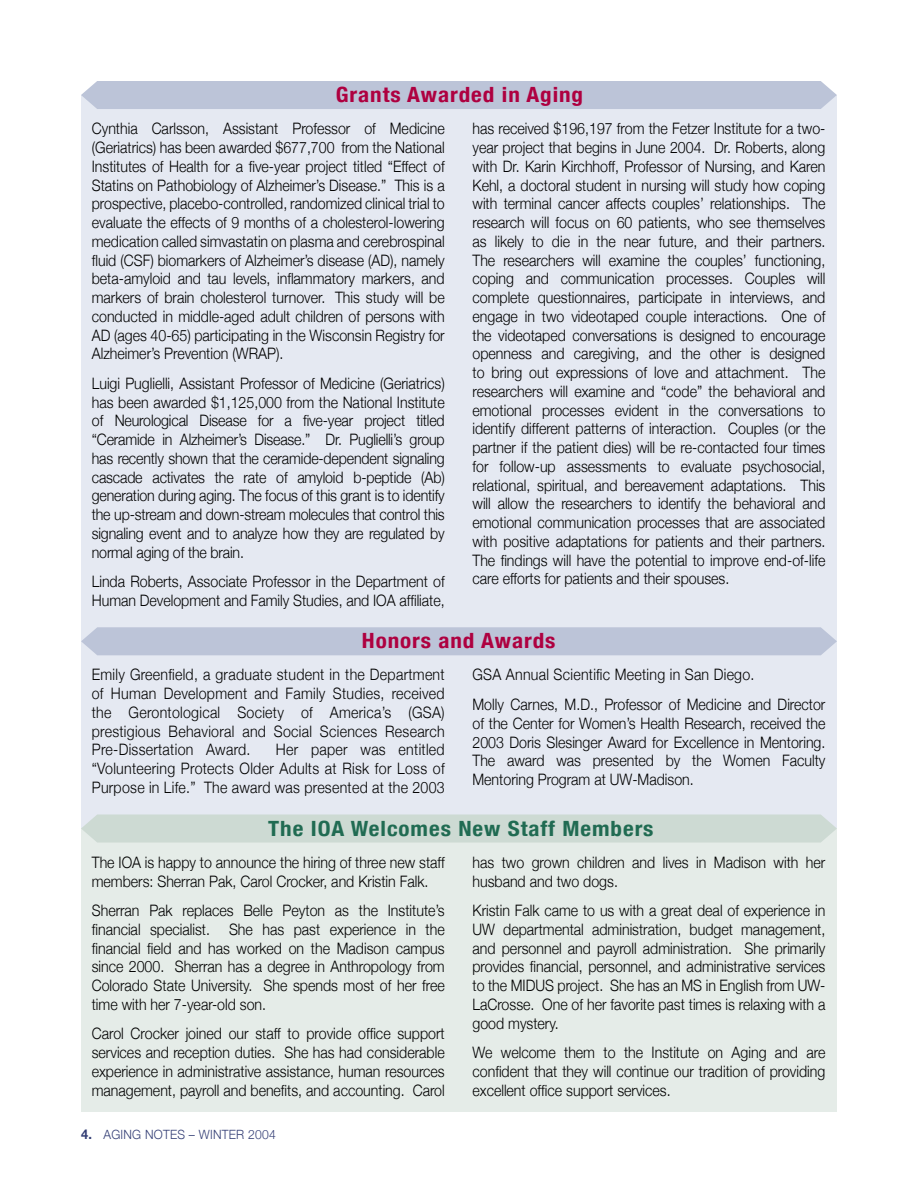
<style>
.page{position:relative;width:918px;height:1188px;background:#fff}
.page>*{position:absolute;margin:0;border:0;box-sizing:border-box;transform-origin:0 0}
.Highlight_Title{font:700 condensed 21px "Helvetica Neue";letter-spacing:.04em;color:#ae0040;scale:1.1 1}
.Highlight_Title-2{font:700 condensed 21px "Helvetica Neue";letter-spacing:.04em;color:#206b52;scale:1.1 1}
.Highlight{font:300 15.75px/18.8px "Helvetica Neue";color:#000;text-align:justify;scale:.9 1}
.Highlight-2{font:300 15.75px "Helvetica Neue";letter-spacing:.02em;color:#000;scale:.9 1}
.t1{font:300 12.75px "Helvetica Neue";letter-spacing:.02em;color:#333e75;scale:.95 1}
.s1{font-weight:700;font-size:13.5px}
</style>
<div class="page">
<div style="left:81px;top:95px;width:756px;height:548px;background:#e5e9f2"></div>
<div style="left:81px;top:81px;width:756px;height:28px;background:#bcc4d8"></div>
<div style="left:81px;top:641px;width:756px;height:187px;background:#e5e9f2"></div>
<div style="left:81px;top:627px;width:756px;height:28px;background:#bcc4d8"></div>
<div style="left:81px;top:828px;width:756px;height:284px;background:#e5ece8"></div>
<svg style="left:81px;top:814px;width:756px;height:29px;background:#cedad4"></svg>
<p class="Highlight_Title" style="left:336px;top:82px;width:226px">Grants Awarded in Aging</p>
<p class="Highlight" style="left:92px;top:119px;width:394px">Cynthia Carlsson, Assistant Professor of Medicine (Geriatrics) has been awarded $677,700 from the National Institutes of Health for a five-year project titled “Effect of Statins on Pathobiology of Alzheimer’s Disease.” This is a prospective, placebo-controlled, randomized clinical trial to evaluate the effects of 9 months of a cholesterol-lowering medication called simvastatin on plasma and cerebrospinal fluid (CSF) biomarkers of Alzheimer’s disease (AD), namely beta-amyloid and tau levels, inflammatory markers, and markers of brain cholesterol turnover. This study will be conducted in middle-aged adult children of persons with AD (ages 40-65) participating in the Wisconsin Registry for Alzheimer’s Prevention (WRAP).</p>
<p class="Highlight" style="left:92px;top:374px;width:394px">Luigi Puglielli, Assistant Professor of Medicine (Geriatrics) has been awarded $1,125,000 from the National Institute of Neurological Disease for a five-year project titled “Ceramide in Alzheimer’s Disease.” Dr. Puglielli’s group has recently shown that the ceramide-dependent signaling cascade activates the rate of amyloid b-peptide (Ab) generation during aging. The focus of this grant is to identify the up-stream and down-stream molecules that control this signaling event and to analyze how they are regulated by normal aging of the brain.</p>
<p class="Highlight" style="left:92px;top:572px;width:394px">Linda Roberts, Associate Professor in the Department of<br>Human Development and Family Studies, and IOA affiliate,</p>
<p class="Highlight" style="left:472px;top:119px;width:394px">has received $196,197 from the Fetzer Institute for a two&shy;year project that begins in June 2004. Dr. Roberts, along with Dr. Karin Kirchhoff, Professor of Nursing, and Karen Kehl, a doctoral student in nursing will study how coping with terminal cancer affects couples’ relationships. The research will focus on 60 patients, who see themselves as likely to die in the near future, and their partners.<br>The researchers will examine the couples’ functioning, coping and communication processes. Couples will complete questionnaires, participate in interviews, and engage in two videotaped couple interactions. One of the videotaped conversations is designed to encourage openness and caregiving, and the other is designed to bring out expressions of love and attachment. The researchers will examine and “code” the behavioral and emotional processes evident in the conversations to identify different patterns of interaction. Couples (or the partner if the patient dies) will be re-contacted four times for follow-up assessments to evaluate psychosocial, relational, spiritual, and bereavement adaptations. This will allow the researchers to identify the behavioral and emotional communication processes that are associated with positive adaptations for patients and their partners.<br>The findings will have the potential to improve end-of-life care efforts for patients and their spouses.</p>
<p class="Highlight_Title" style="left:362px;top:628px;width:177px">Honors and Awards</p>
<p class="Highlight" style="left:92px;top:665px;width:394px">Emily Greenfield, a graduate student in the Department of Human Development and Family Studies, received the Gerontological Society of America’s (GSA) prestigious Behavioral and Social Sciences Research Pre-Dissertation Award.</p>
<p class="Highlight" style="left:92px;top:740px;width:394px;text-indent:184px">Her paper was entitled “Volunteering Protects Older Adults at Risk for Loss of Purpose in Life.” The award was presented at the 2003</p>
<p class="Highlight-2" style="left:472px;top:665px;width:315px">GSA Annual Scientific Meeting in San Diego.</p>
<p class="Highlight" style="left:472px;top:695px;width:394px">Molly Carnes, M.D., Professor of Medicine and Director of the Center for Women’s Health Research, received the 2003 Doris Slesinger Award for Excellence in Mentoring.<br>The award was presented by the Women Faculty Mentoring Program at UW-Madison.</p>
<p class="Highlight_Title-2" style="left:268px;top:816px;width:352px">The IOA Welcomes New Staff Members</p>
<p class="Highlight" style="left:92px;top:853px;width:394px">The IOA is happy to announce the hiring of three new staff members: Sherran Pak, Carol Crocker, and Kristin Falk.</p>
<p class="Highlight" style="left:92px;top:901px;width:394px">Sherran Pak replaces Belle Peyton as the Institute’s financial specialist. She has past experience in the financial field and has worked on the Madison campus since 2000. Sherran has a degree in Anthropology from Colorado State University. She spends most of her free time with her 7-year-old son.</p>
<p class="Highlight" style="left:92px;top:1024px;width:394px">Carol Crocker joined our staff to provide office support services and reception duties. She has had considerable experience in administrative assistance, human resources management, payroll and benefits, and accounting. Carol</p>
<p class="t1" style="left:81px;top:1127px;width:207px"><span class="s1">4.</span> AGING NOTES – WINTER 2004</p>
<p class="Highlight" style="left:472px;top:853px;width:394px">has two grown children and lives in Madison with her husband and two dogs.</p>
<p class="Highlight" style="left:472px;top:901px;width:394px">Kristin Falk came to us with a great deal of experience in UW departmental administration, budget management, and personnel and payroll administration. She primarily provides financial, personnel, and administrative services to the MIDUS project. She has an MS in English from UW-LaCrosse. One of her favorite past times is relaxing with a good mystery.</p>
<p class="Highlight" style="left:472px;top:1043px;width:394px">We welcome them to the Institute on Aging and are confident that they will continue our tradition of providing excellent office support services.</p>
</div>
